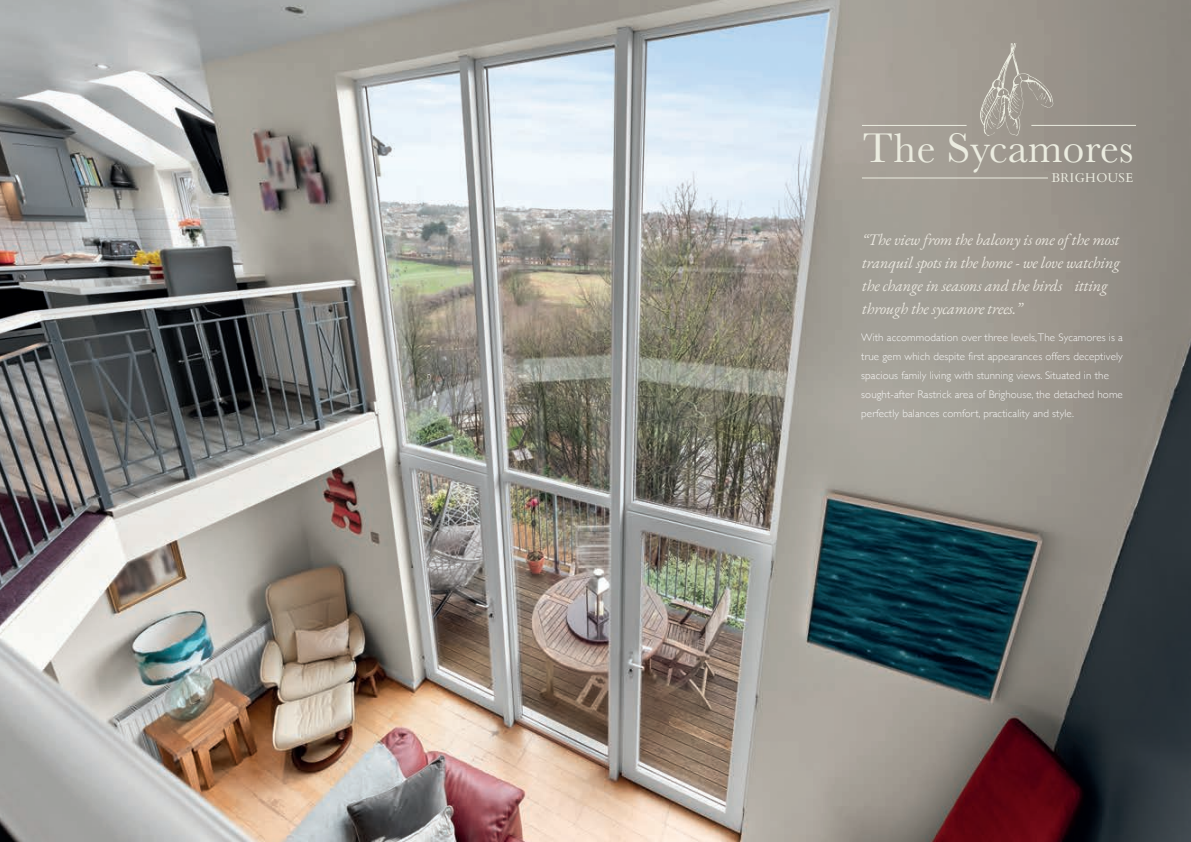
<style>
.page{position:relative;width:1191px;height:842px;background:#fff}
.page>*{position:absolute;margin:0;border:0;box-sizing:border-box;transform-origin:0 0}
.t1{font:43.1px "Baskerville";letter-spacing:.005em;color:#ebece0}
.t2{font:italic 16px/23px "EB Garamond";letter-spacing:-.01em;color:#f2efe7}
.t3{font:12.7px "Cardo";letter-spacing:.035em;color:#ebece0}
.t4{font:300 11px/19px "Gill Sans";letter-spacing:.01em;color:#fff}
</style>
<div class="page">
<img style="left:0;top:0;width:1191px;height:842px">
<hr style="left:862px;top:178px;width:186px;height:1px;background:#ebece0">
<hr style="left:862px;top:125px;width:104px;height:1px;background:#ebece0">
<hr style="left:1031px;top:125px;width:105px;height:1px;background:#ebece0">
<svg style="left:979px;top:44px;width:74px;height:92px;background:#a5a097"></svg>
<h1 class="t1" style="left:863px;top:120px;width:272px">The Sycamores</h1>
<p class="t3" style="left:1051px;top:167px;width:83px">BRIGHOUSE</p>
<h2 class="t2" style="left:862px;top:228px;width:259px">“The view from the balcony is one of the most tranquil spots in the home - we love watching the change in seasons and the birds itting through the sycamore trees.”</h2>
<p class="t4" style="left:861px;top:327px;width:263px">With accommodation over three levels,The Sycamores is a true gem which despite first appearances offers deceptively spacious family living with stunning views. Situated in the sought-after Rastrick area of Brighouse, the detached home perfectly balances comfort, practicality and style.</p>
</div>
